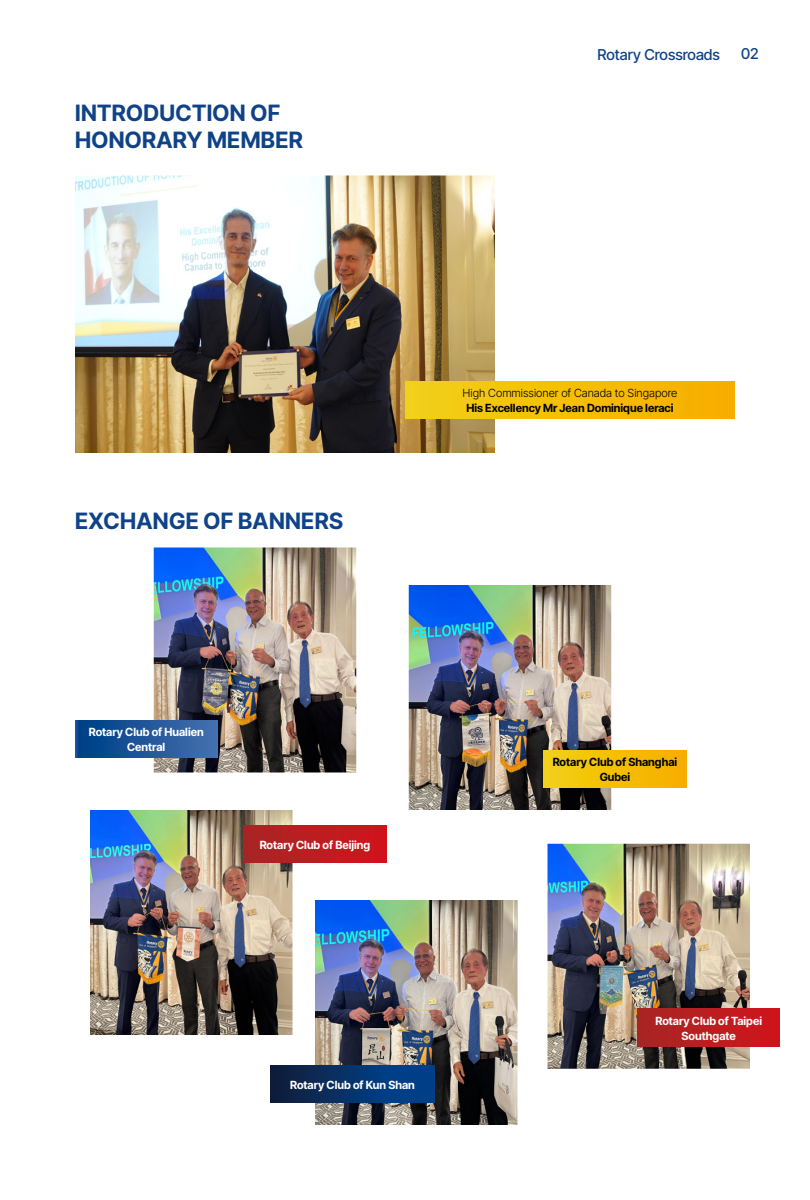
<style>
.page{position:relative;width:810px;height:1200px;background:#fff}
.page>*{position:absolute;margin:0;border:0;box-sizing:border-box;transform-origin:0 0}
.t1{font:700 22.5px/27px "Inter Tight";letter-spacing:.015em;color:#0f4287}
.t2{font:500 15px "Inter Tight";color:#0f4287}
.t3{font:700 11.25px/15px "Inter Tight";color:#fff;text-align:center}
.t4{font:700 11.25px/15px "Inter Tight";color:#000;text-align:center}
.t5{font:300 11.25px "Inter Tight";color:#000}
</style>
<div class="page">
<img style="left:75px;top:176px;width:420px;height:277px">
<div style="left:405px;top:381px;width:330px;height:37px;background:linear-gradient(to right,#f2d113,#f7ad00)"></div>
<img style="left:154px;top:548px;width:202px;height:224px">
<img style="left:90px;top:810px;width:202px;height:225px">
<img style="left:409px;top:585px;width:202px;height:225px">
<img style="left:315px;top:900px;width:203px;height:225px">
<img style="left:548px;top:844px;width:202px;height:225px">
<div style="left:75px;top:720px;width:143px;height:38px;background:linear-gradient(to right,#003d85,#4770ae)"></div>
<div style="left:244px;top:825px;width:142px;height:37px;background:linear-gradient(to right,#a72624,#d0141b)"></div>
<div style="left:638px;top:1009px;width:142px;height:37px;background:linear-gradient(to right,#a82624,#d0141b)"></div>
<div style="left:270px;top:1065px;width:165px;height:37px;background:linear-gradient(to right,#101e3b,#004797)"></div>
<div style="left:544px;top:750px;width:142px;height:38px;background:linear-gradient(to right,#f2d113,#f7ad00)"></div>
<h1 class="t1" style="left:75px;top:99px;width:229px">INTRODUCTION OF<br>HONORARY MEMBER</h1>
<h2 class="t2" style="left:598px;top:44px;width:124px">Rotary Crossroads</h2>
<h2 class="t2" style="left:741px;top:43px;width:19px">02</h2>
<h1 class="t1" style="left:75px;top:507px;width:269px">EXCHANGE OF BANNERS</h1>
<p class="t5" style="left:463px;top:385px;width:216px">High Commissioner of Canada to Singapore</p>
<p class="t4" style="left:466px;top:400px;width:209px">His Excellency Mr Jean Dominique Ieraci</p>
<p class="t3" style="left:89px;top:724px;width:116px">Rotary Club of Hualien<br>Central</p>
<p class="t3" style="left:260px;top:837px;width:112px">Rotary Club of Beijing</p>
<p class="t3" style="left:290px;top:1077px;width:126px">Rotary Club of Kun Shan</p>
<p class="t4" style="left:553px;top:754px;width:126px">Rotary Club of Shanghai<br>Gubei</p>
<p class="t3" style="left:655px;top:1013px;width:108px">Rotary Club of Taipei<br>Southgate</p>
</div>
